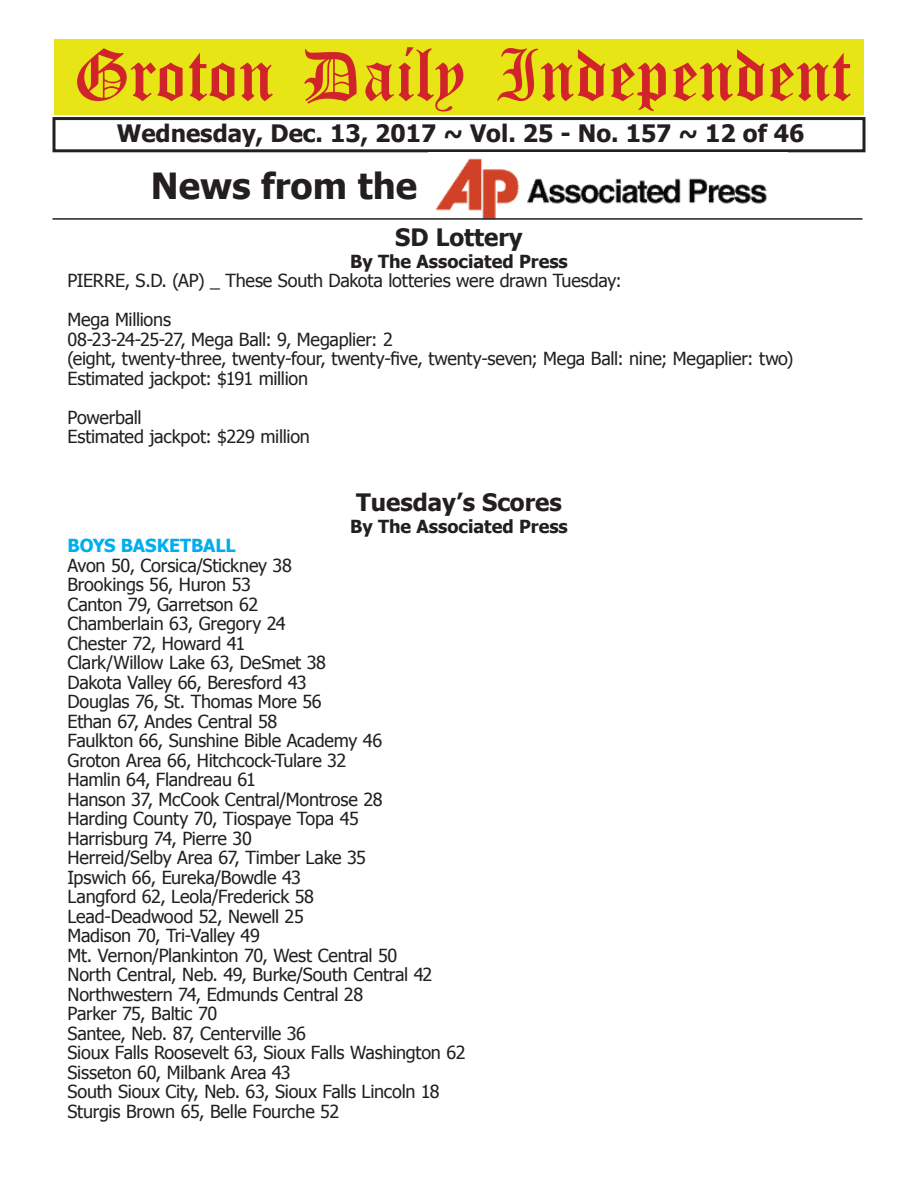
<style>
.page{position:relative;width:918px;height:1188px;background:#fff}
.page>*{position:absolute;margin:0;border:0;box-sizing:border-box;transform-origin:0 0}
.t1{font:54px "Old English Five";color:#d1232a}
.t2{font:700 36px "Tahoma";color:#231f20}
.t3{font:700 24px "Tahoma";color:#231f20}
.t4{font:18px/19.5px "Tahoma";letter-spacing:-.015em;color:#231f20}
.t5{font:700 18px "Tahoma";color:#231f20}
.t6{font:700 18px "Tahoma";letter-spacing:-.01em;color:#00aeef}
</style>
<div class="page">
<div style="left:52px;top:117px;width:814px;height:35px;border:3px solid #231f20"></div>
<div style="left:54px;top:40px;width:810px;height:75px;background:#e7e515"></div>
<img style="left:435px;top:158px;width:332px;height:60px">
<hr style="left:52px;top:218px;width:810px;height:2px;background:#231f20">
<h1 class="t1" style="left:73px;top:50px;width:779px">Groton Daily Independent</h1>
<h3 class="t3" style="left:117px;top:116px;width:689px">Wednesday, Dec. 13, 2017 ~ Vol. 25 - No. 157 ~ 12 of 46</h3>
<h2 class="t2" style="left:151px;top:161px;width:268px">News from the</h2>
<h3 class="t3" style="left:395px;top:221px;width:129px">SD Lottery</h3>
<p class="t5" style="left:350px;top:249px;width:219px">By The Associated Press</p>
<p class="t4" style="left:67px;top:260px;width:556px;line-height:39px">PIERRE, S.D. (AP) _ These South Dakota lotteries were drawn Tuesday:<br>Mega Millions</p>
<p class="t4" style="left:67px;top:329px;width:727px">08-23-24-25-27, Mega Ball: 9, Megaplier: 2<br>(eight, twenty-three, twenty-four, twenty-five, twenty-seven; Mega Ball: nine; Megaplier: two)<br>Estimated jackpot: $191 million</p>
<p class="t4" style="left:67px;top:407px;width:244px">Powerball<br>Estimated jackpot: $229 million</p>
<h3 class="t3" style="left:356px;top:486px;width:207px">Tuesday’s Scores</h3>
<p class="t5" style="left:350px;top:514px;width:219px">By The Associated Press</p>
<p class="t6" style="left:67px;top:533px;width:170px">BOYS BASKETBALL</p>
<p class="t4" style="left:67px;top:555px;width:400px">Avon 50, Corsica/Stickney 38<br>Brookings 56, Huron 53<br>Canton 79, Garretson 62<br>Chamberlain 63, Gregory 24<br>Chester 72, Howard 41<br>Clark/Willow Lake 63, DeSmet 38<br>Dakota Valley 66, Beresford 43<br>Douglas 76, St. Thomas More 56<br>Ethan 67, Andes Central 58<br>Faulkton 66, Sunshine Bible Academy 46<br>Groton Area 66, Hitchcock-Tulare 32<br>Hamlin 64, Flandreau 61<br>Hanson 37, McCook Central/Montrose 28<br>Harding County 70, Tiospaye Topa 45<br>Harrisburg 74, Pierre 30<br>Herreid/Selby Area 67, Timber Lake 35<br>Ipswich 66, Eureka/Bowdle 43<br>Langford 62, Leola/Frederick 58<br>Lead-Deadwood 52, Newell 25<br>Madison 70, Tri-Valley 49<br>Mt. Vernon/Plankinton 70, West Central 50<br>North Central, Neb. 49, Burke/South Central 42<br>Northwestern 74, Edmunds Central 28<br>Parker 75, Baltic 70<br>Santee, Neb. 87, Centerville 36<br>Sioux Falls Roosevelt 63, Sioux Falls Washington 62<br>Sisseton 60, Milbank Area 43<br>South Sioux City, Neb. 63, Sioux Falls Lincoln 18<br>Sturgis Brown 65, Belle Fourche 52</p>
</div>
